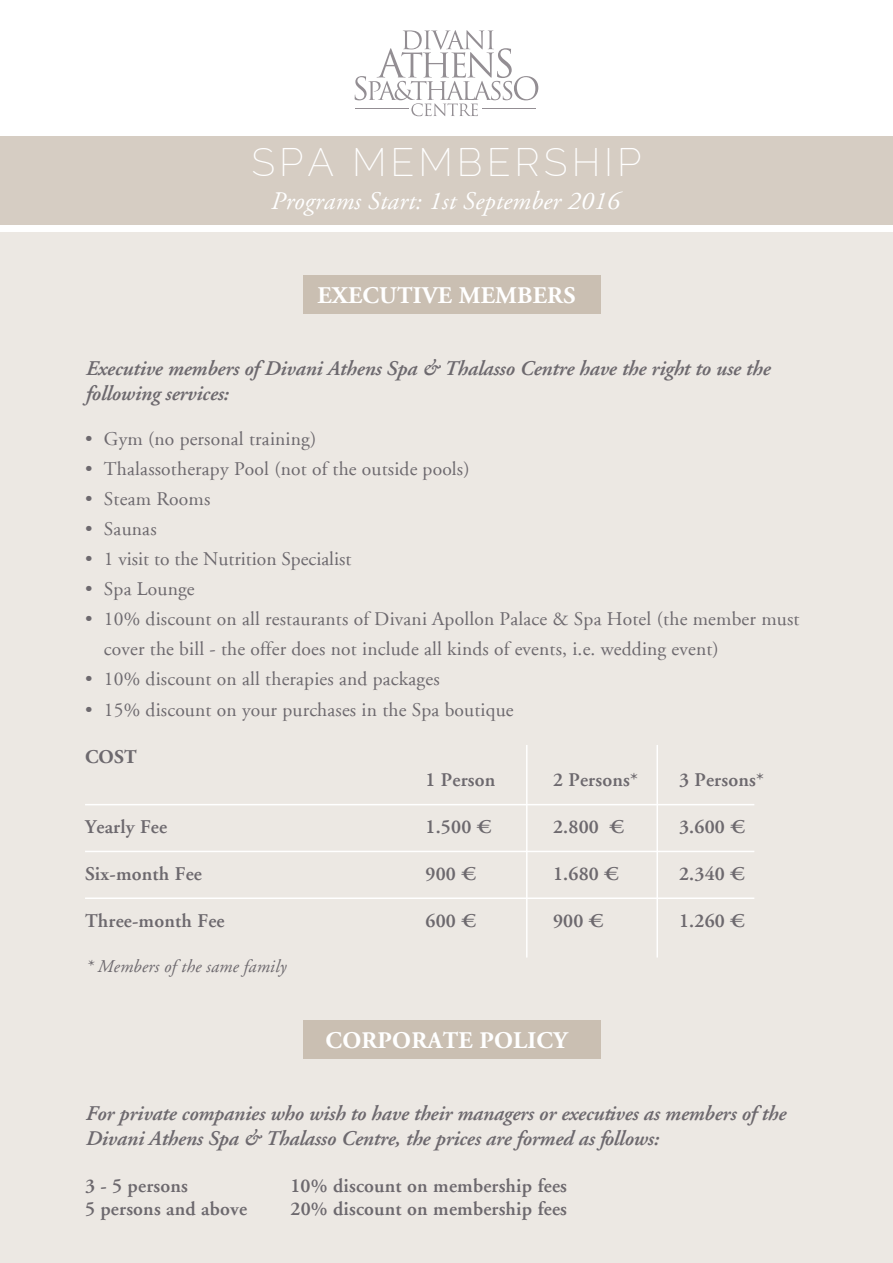
<style>
.page{position:relative;width:893px;height:1263px;background:#fff}
.page>*{position:absolute;margin:0;border:0;box-sizing:border-box;transform-origin:0 0}
.t1{font:200 39px "Raleway";letter-spacing:.1em;color:#fff}
.t2{font:italic 25.5px "CF Garamond";letter-spacing:.01em;color:#fff}
.t3{font:700 24px "CF Garamond";letter-spacing:.01em;color:#fff}
.t4{font:italic 500 21px/25.2px "CF Garamond";letter-spacing:-.01em;color:#6d696e}
.t5{font:19.5px/30px "CF Garamond";letter-spacing:.01em;color:#6d696e}
.t6{font:500 19.5px "CF Garamond";letter-spacing:.01em;color:#6d696e}
.t7{font:700 19.5px "CF Garamond";color:#6d696e}
.t8{font:italic 18px "CF Garamond";letter-spacing:.01em;color:#6d696e}
</style>
<div class="page">
<div style="left:0;top:232px;width:893px;height:1031px;background:#ece8e3"></div>
<div style="left:0;top:136px;width:893px;height:88px;background:#d6cdc3"></div>
<div style="left:303px;top:275px;width:298px;height:39px;background:#cabfb2"></div>
<hr style="left:526px;top:745px;width:1px;height:212px;background:#fff">
<hr style="left:656px;top:745px;width:2px;height:212px;background:#fff">
<div style="left:303px;top:1020px;width:298px;height:39px;background:#cabfb2"></div>
<hr style="left:85px;top:804px;width:669px;height:1px;background:#fff">
<hr style="left:85px;top:851px;width:669px;height:1px;background:#fff">
<hr style="left:85px;top:897px;width:669px;height:2px;background:#fff">
<svg style="left:355px;top:30px;width:183px;height:86px"></svg>
<hr style="left:355px;top:109px;width:53px;height:1px;background:#938e93">
<hr style="left:482px;top:109px;width:53px;height:1px;background:#938e93">
<p class="t1" style="left:252px;top:139px;width:391px">SPA MEMBERSHIP</p>
<p class="t2" style="left:270px;top:188px;width:350px">Programs Start: 1st September 2016</p>
<p class="t3" style="left:317px;top:282px;width:260px">EXECUTIVE MEMBERS</p>
<p class="t4" style="left:85px;top:356px;width:686px">Executive members of Divani Athens Spa &amp; Thalasso Centre have the right to use the following services:</p>
<p class="t5" style="left:85px;top:424px;width:233px">• Gym (no personal training)</p>
<p class="t5" style="left:85px;top:454px;width:386px">• Thalassotherapy Pool (not of the outside pools)</p>
<p class="t5" style="left:85px;top:484px;width:127px">• Steam Rooms</p>
<p class="t5" style="left:85px;top:514px;width:73px">• Saunas</p>
<p class="t5" style="left:85px;top:544px;width:268px">• 1 visit to the Nutrition Specialist</p>
<p class="t5" style="left:85px;top:574px;width:111px">• Spa Lounge</p>
<p class="t5" style="left:104px;top:604px;width:697px;text-indent:-19px">• 10% discount on all restaurants of Divani Apollon Palace &amp; Spa Hotel (the member must cover the bill - the offer does not include all kinds of events, i.e. wedding event)</p>
<p class="t5" style="left:85px;top:664px;width:356px">• 10% discount on all therapies and packages</p>
<p class="t5" style="left:85px;top:696px;width:430px">• 15% discount on your purchases in the Spa boutique</p>
<p class="t7" style="left:85px;top:746px;width:53px">COST</p>
<p class="t6" style="left:426px;top:770px;width:71px">1 Person</p>
<p class="t6" style="left:553px;top:770px;width:86px">2 Persons*</p>
<p class="t6" style="left:679px;top:770px;width:86px">3 Persons*</p>
<p class="t6" style="left:85px;top:817px;width:84px">Yearly Fee</p>
<p class="t6" style="left:426px;top:817px;width:68px">1.500 €</p>
<p class="t6" style="left:553px;top:817px;width:73px">2.800 €</p>
<p class="t6" style="left:679px;top:817px;width:68px">3.600 €</p>
<p class="t6" style="left:85px;top:863px;width:118px">Six-month Fee</p>
<p class="t6" style="left:426px;top:863px;width:52px">900 €</p>
<p class="t6" style="left:553px;top:863px;width:68px">1.680 €</p>
<p class="t6" style="left:679px;top:863px;width:68px">2.340 €</p>
<p class="t6" style="left:85px;top:910px;width:141px">Three-month Fee</p>
<p class="t6" style="left:426px;top:910px;width:52px">600 €</p>
<p class="t6" style="left:553px;top:910px;width:52px">900 €</p>
<p class="t6" style="left:679px;top:910px;width:68px">1.260 €</p>
<p class="t8" style="left:85px;top:957px;width:202px">* Members of the same family</p>
<p class="t3" style="left:326px;top:1027px;width:243px">CORPORATE POLICY</p>
<p class="t4" style="left:85px;top:1101px;width:702px">For private companies who wish to have their managers or executives as members of the<br>Divani Athens Spa &amp; Thalasso Centre, the prices are formed as follows:</p>
<p class="t6" style="left:85px;top:1175px;width:104px">3 - 5 persons</p>
<p class="t6" style="left:290px;top:1175px;width:278px">10% discount on membership fees</p>
<p class="t6" style="left:85px;top:1198px;width:164px">5 persons and above</p>
<p class="t6" style="left:290px;top:1198px;width:278px">20% discount on membership fees</p>
</div>
